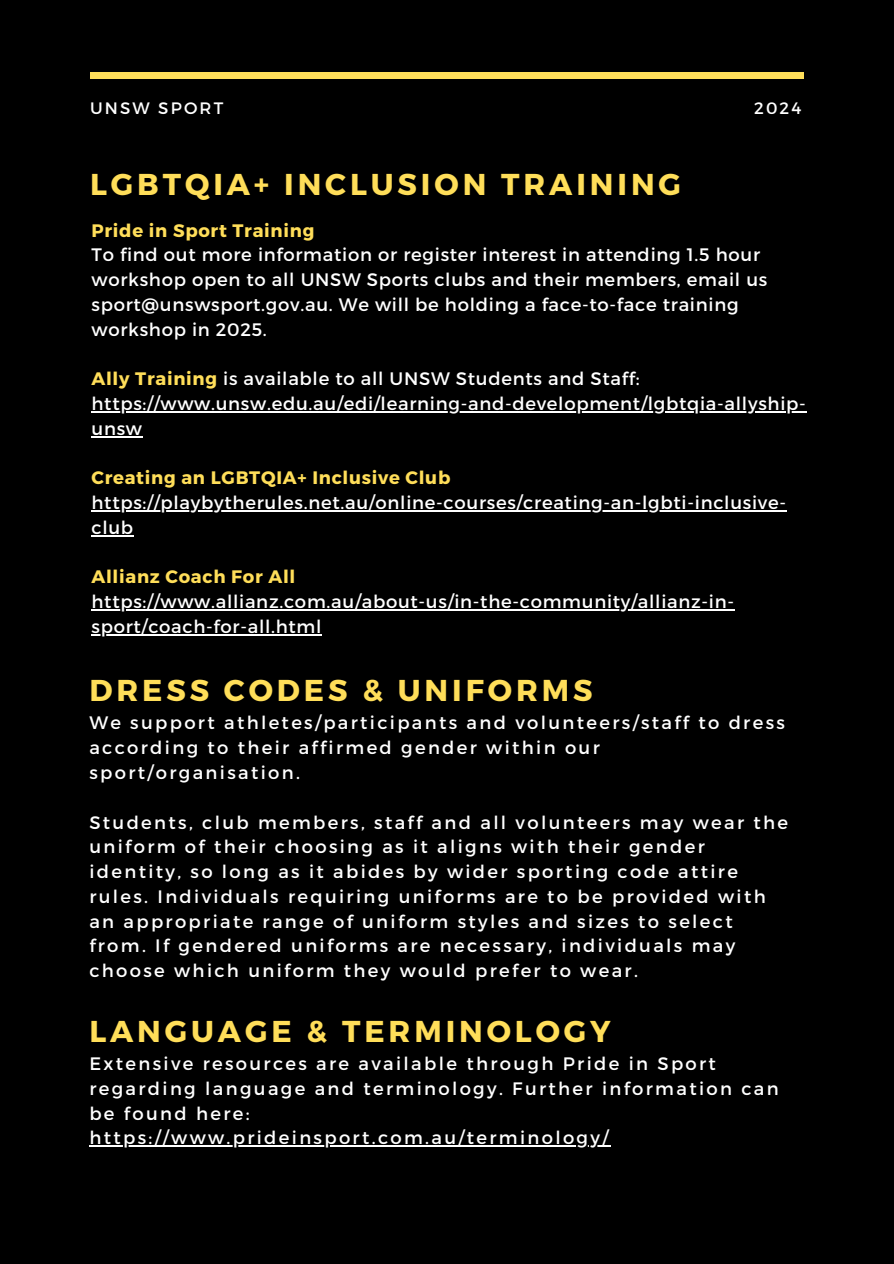
<style>
.page{position:relative;width:894px;height:1264px;background:#fff}
.page>*{position:absolute;margin:0;border:0;box-sizing:border-box;transform-origin:0 0}
.t1{font:700 30.15px "Montserrat";letter-spacing:.13em;color:#ffde59}
.t2{font:18px/24.8px "Montserrat";letter-spacing:.13em;color:#fff}
.t3{font:18px/24.8px "Montserrat";letter-spacing:.04em;color:#fff}
.t4{font:700 18px "Montserrat";letter-spacing:.04em;color:#ffde59}
.t5{font:16.5px "Montserrat";letter-spacing:.13em;color:#fff}
.s1{font-weight:700;color:#ffde59}
</style>
<div class="page">
<div style="left:0;top:0;width:893px;height:1263px;background:#000"></div>
<div style="left:90px;top:72px;width:713px;height:6px;background:#ffde59"></div>
<hr style="left:91px;top:411px;width:715px;height:1px;background:#fff">
<hr style="left:91px;top:436px;width:52px;height:1px;background:#fff">
<hr style="left:91px;top:510px;width:695px;height:1px;background:#fff">
<hr style="left:91px;top:535px;width:43px;height:1px;background:#fff">
<hr style="left:91px;top:609px;width:643px;height:1px;background:#fff">
<hr style="left:91px;top:634px;width:231px;height:1px;background:#fff">
<hr style="left:89px;top:1145px;width:521px;height:1px;background:#fff">
<p class="t5" style="left:90px;top:97px;width:135px">UNSW SPORT</p>
<h2 class="t5" style="left:753px;top:97px;width:49px">2024</h2>
<p class="t1" style="left:90px;top:164px;width:592px">LGBTQIA+ INCLUSION TRAINING</p>
<h1 class="t4" style="left:91px;top:218px;width:224px">Pride in Sport Training</h1>
<p class="t3" style="left:91px;top:242px;width:677px">To find out more information or register interest in attending 1.5 hour workshop open to all UNSW Sports clubs and their members, email us sport@unswsport.gov.au. We will be holding a face-to-face training workshop in 2025.</p>
<p class="t3" style="left:91px;top:365px;width:549px"><span class="s1">Ally Training</span> is available to all UNSW Students and Staff:</p>
<p class="t3" style="left:91px;top:390px;width:715px">https://www.unsw.edu.au/edi/learning-and-development/lgbtqia-allyship&shy;unsw</p>
<p class="t4" style="left:91px;top:466px;width:360px">Creating an LGBTQIA+ Inclusive Club</p>
<p class="t3" style="left:91px;top:489px;width:695px">https://playbytherules.net.au/online-courses/creating-an-lgbti-inclusive&shy;club</p>
<p class="t4" style="left:91px;top:565px;width:205px">Allianz Coach For All</p>
<p class="t3" style="left:91px;top:588px;width:644px">https://www.allianz.com.au/about-us/in-the-community/allianz-in-</p>
<p class="t3" style="left:91px;top:613px;width:231px">sport/coach-for-all.html</p>
<h1 class="t1" style="left:89px;top:670px;width:504px">DRESS CODES &amp; UNIFORMS</h1>
<p class="t2" style="left:89px;top:709px;width:697px">We support athletes/participants and volunteers/staff to dress according to their affirmed gender within our sport/organisation.</p>
<h1 class="t2" style="left:89px;top:808px;width:700px">Students, club members, staff and all volunteers may wear the uniform of their choosing as it aligns with their gender identity, so long as it abides by wider sporting code attire rules. Individuals requiring uniforms are to be provided with an appropriate range of uniform styles and sizes to select from. If gendered uniforms are necessary, individuals may choose which uniform they would prefer to wear.</h1>
<p class="t1" style="left:89px;top:1011px;width:522px">LANGUAGE &amp; TERMINOLOGY</p>
<p class="t2" style="left:89px;top:1050px;width:690px">Extensive resources are available through Pride in Sport regarding language and terminology. Further information can be found here:<br>https://www.prideinsport.com.au/terminology/</p>
</div>
